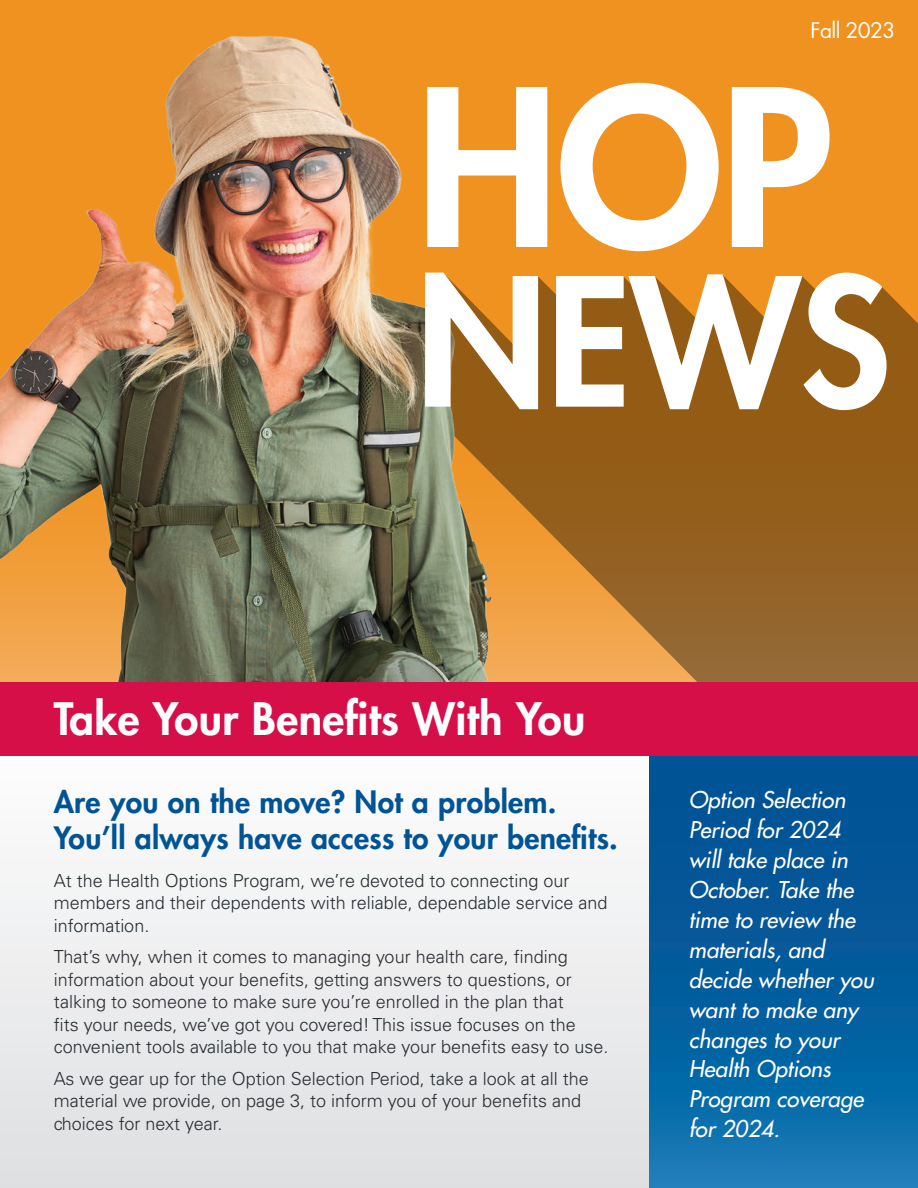
<style>
.page{position:relative;width:918px;height:1188px;background:#fff}
.page>*{position:absolute;margin:0;border:0;box-sizing:border-box;transform-origin:0 0}
.t1{font:800 212.1px "Futura Std";color:#fff}
.t2{font:800 173.25px "Futura Std";color:#fff}
.Head_1D{font:800 43.5px "Futura Std";letter-spacing:.01em;color:#fff}
.Head_1{font:800 30px/36px "Futura Std";letter-spacing:.01em;color:#005495}
.t3{font:italic 500 22.5px/30px "Futura Std";color:#fff}
.CK_Body{font:21px "Futura Std";letter-spacing:-.03em;color:#fff}
.CK_Body-2{font:300 18px/22.5px "Univers LT Std";color:#282c31}
</style>
<div class="page">
<div style="left:0;top:0;width:918px;height:815px;background:#ef9220"></div>
<svg style="left:598px;top:275px;width:320px;height:407px;background:#9c641f"></svg>
<div style="left:0;top:736px;width:918px;height:452px;background:linear-gradient(to bottom,#fffefe,#dedfe1)"></div>
<img style="left:0;top:35px;width:598px;height:647px">
<svg style="left:650px;top:756px;width:268px;height:432px;background:#055f9f"></svg>
<div style="left:0;top:682px;width:918px;height:74px;background:#d60f48"></div>
<svg style="left:0;top:595px;width:1px;height:593px"></svg>
<p class="CK_Body" style="left:811px;top:17px;width:86px">Fall 2023</p>
<p class="t1" style="left:416px;top:34px;width:418px">HOP</p>
<p class="t2" style="left:416px;top:233px;width:476px">NEWS</p>
<h1 class="Head_1D" style="left:54px;top:691px;width:533px">Take Your Benefits With You</h1>
<p class="Head_1" style="left:54px;top:784px;width:566px">Are you on the move? Not a problem.<br>You’ll always have access to your benefits.</p>
<p class="CK_Body-2" style="left:54px;top:869px;width:555px">At the Health Options Program, we’re devoted to connecting our members and their dependents with reliable, dependable service and information.</p>
<p class="CK_Body-2" style="left:54px;top:946px;width:556px">That’s why, when it comes to managing your health care, finding information about your benefits, getting answers to questions, or talking to someone to make sure you’re enrolled in the plan that<br>fits your needs, we’ve got you covered! This issue focuses on the convenient tools available to you that make your benefits easy to use.</p>
<p class="CK_Body-2" style="left:54px;top:1067px;width:537px">As we gear up for the Option Selection Period, take a look at all the material we provide, on page 3, to inform you of your benefits and choices for next year.</p>
<p class="t3" style="left:689px;top:785px;width:187px">Option Selection<br>Period for 2024 will take place in<br>October. Take the time to review the materials, and decide whether you want to make any changes to your<br>Health Options<br>Program coverage for 2024.</p>
</div>
